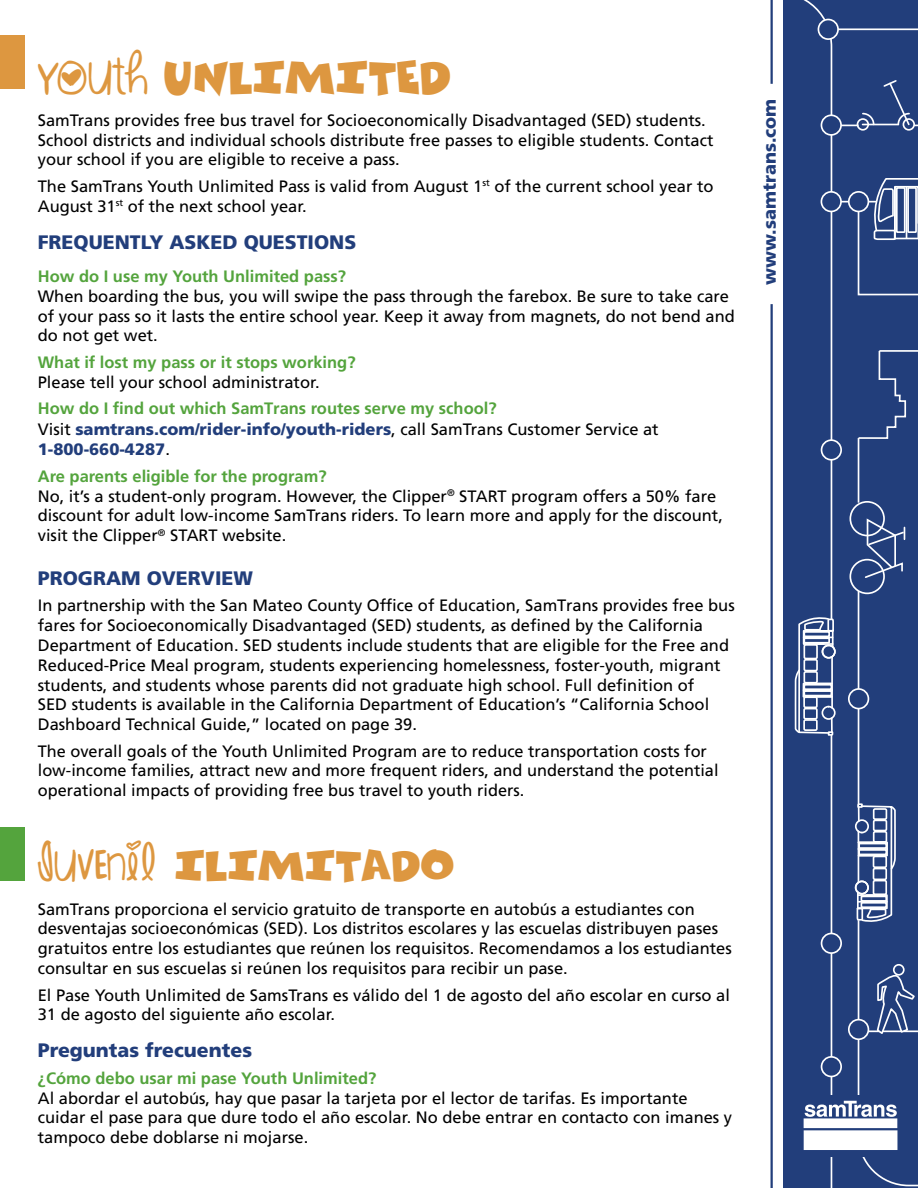
<style>
.page{position:relative;width:918px;height:1188px;background:#fff}
.page>*{position:absolute;margin:0;border:0;box-sizing:border-box;transform-origin:0 0}
.H_Spanish{font:45px "Comics Car Toon";color:#dd9740}
.H_Spanish-2{font:42px "Comics Car Toon";color:#dd9740}
.H_Spanish-3{font:900 19.5px "Frutiger LT Pro";color:#223e7b}
.t1{font:900 18px "Frutiger LT Pro";color:#223e7b}
.H_Spanish-4{font:16.5px/19.8px "Frutiger LT Pro";color:#000}
.H_Spanish-5{font:900 16.5px/20.5px "Frutiger LT Pro";color:#223e7b}
.s1{font-family:"Cute Love"}
.s2{font-weight:700;color:#54a43d}
.s3{font-weight:400;color:#000}
</style>
<div class="page">
<div style="left:783px;top:0;width:135px;height:1188px;background:#223e7b"></div>
<hr style="left:771px;top:304px;width:2px;height:884px;background:#223e7b">
<hr style="left:829px;top:201px;width:48px;height:1px;background:#fff">
<svg style="left:770px;top:0;width:63px;height:621px"></svg>
<hr style="left:831px;top:735px;width:1px;height:453px;background:#fff">
<hr style="left:818px;top:28px;width:100px;height:2px;background:#fff">
<div style="left:822px;top:440px;width:19px;height:20px;background:#223e7b;border-radius:50%"></div>
<div style="left:821px;top:439px;width:21px;height:22px;border:2px solid #fff;border-radius:50%"></div>
<div style="left:850px;top:501px;width:35px;height:35px;border:2px solid #fff;border-radius:50%"></div>
<div style="left:850px;top:559px;width:35px;height:35px;border:2px solid #fff;border-radius:50%"></div>
<svg style="left:863px;top:517px;width:43px;height:62px"></svg>
<hr style="left:863px;top:124px;width:35px;height:1px;background:#fff">
<div style="left:857px;top:118px;width:12px;height:13px;border:2px solid #fff;border-radius:50%"></div>
<svg style="left:831px;top:112px;width:44px;height:14px"></svg>
<svg style="left:882px;top:80px;width:36px;height:47px"></svg>
<div style="left:903px;top:118px;width:12px;height:13px;border:2px solid #fff;border-radius:50%"></div>
<hr style="left:858px;top:591px;width:1px;height:213px;background:#fff">
<hr style="left:858px;top:438px;width:1px;height:65px;background:#fff">
<svg style="left:857px;top:178px;width:61px;height:262px"></svg>
<div style="left:821px;top:115px;width:20px;height:20px;background:#223e7b;border-radius:50%"></div>
<div style="left:821px;top:114px;width:21px;height:22px;border:2px solid #fff;border-radius:50%"></div>
<div style="left:821px;top:192px;width:20px;height:19px;background:#223e7b;border-radius:50%"></div>
<div style="left:821px;top:191px;width:21px;height:21px;border:2px solid #fff;border-radius:50%"></div>
<div style="left:849px;top:192px;width:19px;height:19px;background:#223e7b;border-radius:50%"></div>
<div style="left:848px;top:191px;width:21px;height:21px;border:2px solid #fff;border-radius:50%"></div>
<div style="left:849px;top:689px;width:19px;height:20px;background:#223e7b;border-radius:50%"></div>
<div style="left:848px;top:688px;width:21px;height:21px;border:2px solid #fff;border-radius:50%"></div>
<div style="left:818px;top:20px;width:20px;height:19px;background:#223e7b;border-radius:50%"></div>
<div style="left:818px;top:19px;width:21px;height:21px;border:2px solid #fff;border-radius:50%"></div>
<div style="left:822px;top:645px;width:14px;height:14px;border:2px solid #fff;border-radius:50%"></div>
<div style="left:822px;top:706px;width:14px;height:14px;border:2px solid #fff;border-radius:50%"></div>
<svg style="left:794px;top:615px;width:41px;height:121px"></svg>
<svg style="left:804px;top:803px;width:114px;height:384px"></svg>
<div style="left:0;top:35px;width:25px;height:54px;background:#dd9740"></div>
<div style="left:0;top:827px;width:25px;height:54px;background:#54a43d"></div>
<h2 class="H_Spanish" style="left:38px;top:56px;width:415px">y<span class="s1">outh</span> UNLIMITED</h2>
<h2 class="H_Spanish-4" style="left:38px;top:110px;width:677px">SamTrans provides free bus travel for Socioeconomically Disadvantaged (SED) students.<br>School districts and individual schools distribute free passes to eligible students. Contact your school if you are eligible to receive a pass.</h2>
<h2 class="H_Spanish-4" style="left:38px;top:176px;width:677px">The SamTrans Youth Unlimited Pass is valid from August 1<sup>st</sup> of the current school year to<br>August 31<sup>st</sup> of the next school year.</h2>
<h2 class="H_Spanish-3" style="left:38px;top:230px;width:320px">FREQUENTLY ASKED QUESTIONS</h2>
<h2 class="H_Spanish-4" style="left:38px;top:266px;width:699px"><span class="s2">How do I use my Youth Unlimited pass?<br></span>When boarding the bus, you will swipe the pass through the farebox. Be sure to take care of your pass so it lasts the entire school year. Keep it away from magnets, do not bend and do not get wet.</h2>
<h2 class="H_Spanish-4" style="left:38px;top:352px;width:319px"><span class="s2">What if lost my pass or it stops working?<br></span>Please tell your school administrator.</h2>
<h2 class="H_Spanish-5" style="left:38px;top:398px;width:622px"><span class="s2">How do I find out which SamTrans routes serve my school?<br></span><span class="s3">Visit</span> samtrans.com/rider-info/youth-riders<span class="s3">, call SamTrans Customer Service at<br></span>1-800-660-4287<span class="s3">.</span></h2>
<h2 class="H_Spanish-4" style="left:38px;top:466px;width:687px"><span class="s2">Are parents eligible for the program?<br></span>No, it’s a student-only program. However, the Clipper<sup>®</sup> START program offers a 50% fare discount for adult low-income SamTrans riders. To learn more and apply for the discount, visit the Clipper<sup>®</sup> START website.</h2>
<h2 class="H_Spanish-3" style="left:38px;top:566px;width:217px">PROGRAM OVERVIEW</h2>
<h2 class="H_Spanish-4" style="left:38px;top:596px;width:699px">In partnership with the San Mateo County Office of Education, SamTrans provides free bus fares for Socioeconomically Disadvantaged (SED) students, as defined by the California Department of Education. SED students include students that are eligible for the Free and Reduced-Price Meal program, students experiencing homelessness, foster-youth, migrant students, and students whose parents did not graduate high school. Full definition of<br>SED students is available in the California Department of Education’s “California School Dashboard Technical Guide,” located on page 39.</h2>
<h2 class="H_Spanish-4" style="left:38px;top:741px;width:682px">The overall goals of the Youth Unlimited Program are to reduce transportation costs for low-income families, attract new and more frequent riders, and understand the potential operational impacts of providing free bus travel to youth riders.</h2>
<h2 class="H_Spanish-2" style="left:38px;top:845px;width:418px"><span class="s1">ju</span>ve<span class="s1">nil</span> ILIMITADO</h2>
<h2 class="H_Spanish-4" style="left:38px;top:899px;width:696px">SamTrans proporciona el servicio gratuito de transporte en autobús a estudiantes con desventajas socioeconómicas (SED). Los distritos escolares y las escuelas distribuyen pases gratuitos entre los estudiantes que reúnen los requisitos. Recomendamos a los estudiantes consultar en sus escuelas si reúnen los requisitos para recibir un pase.</h2>
<h2 class="H_Spanish-4" style="left:38px;top:985px;width:694px">El Pase Youth Unlimited de SamsTrans es válido del 1 de agosto del año escolar en curso al<br>31 de agosto del siguiente año escolar.</h2>
<h2 class="H_Spanish-3" style="left:38px;top:1039px;width:216px">Preguntas frecuentes</h2>
<h2 class="H_Spanish-4" style="left:38px;top:1068px;width:696px"><span class="s2">¿Cómo debo usar mi pase Youth Unlimited?<br></span>Al abordar el autobús, hay que pasar la tarjeta por el lector de tarifas. Es importante cuidar el pase para que dure todo el año escolar. No debe entrar en contacto con imanes y tampoco debe doblarse ni mojarse.</h2>
<p class="t1" style="left:759px;top:285px;width:188px;rotate:-90deg">www.samtrans.com</p>
</div>
